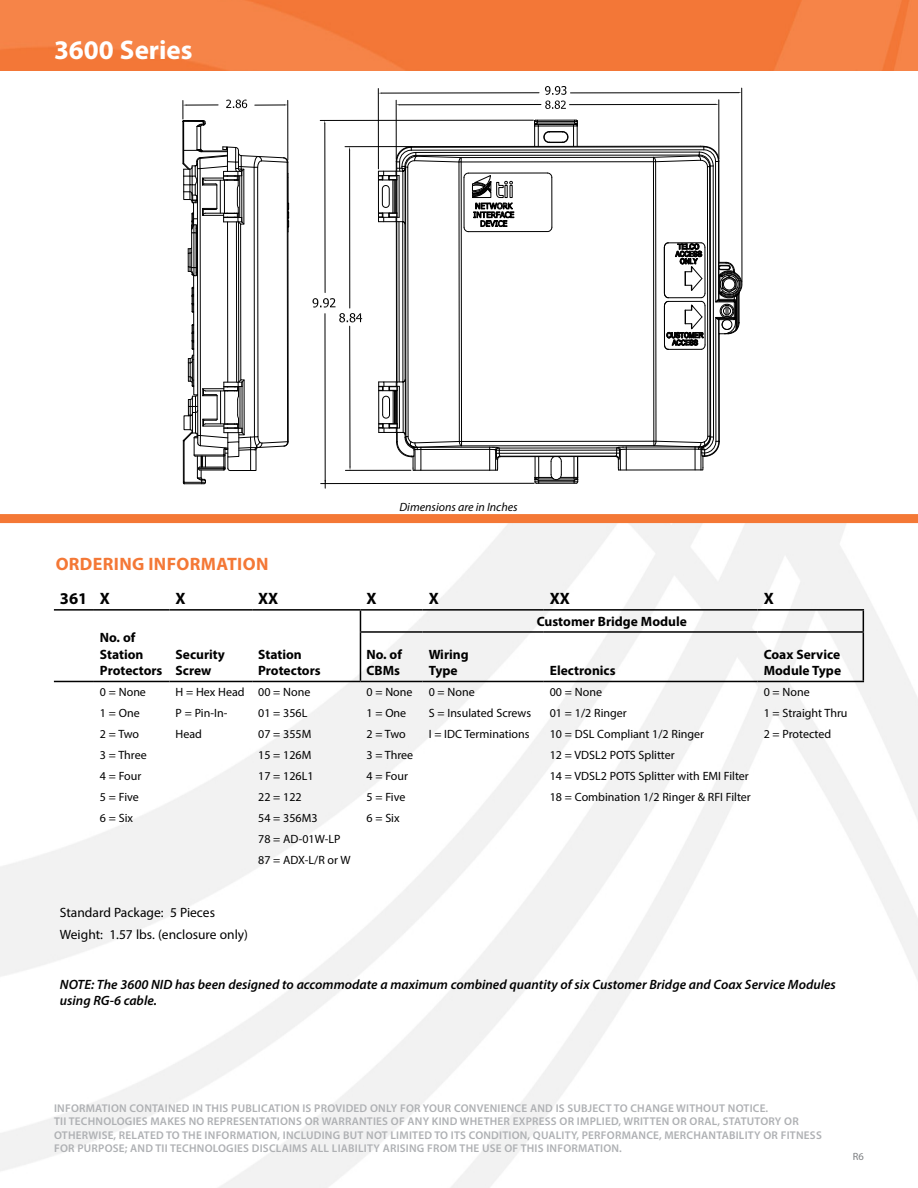
<style>
.page{position:relative;width:918px;height:1188px;background:#fff}
.page>*{position:absolute;margin:0;border:0;box-sizing:border-box;transform-origin:0 0}
.t1{font:700 27px "Myriad Pro";color:#fff}
.t2{font:700 18px "Myriad Pro";letter-spacing:.02em;color:#f47836}
.t3{font:700 16.5px "Myriad Pro";letter-spacing:-.005em;color:#000}
.t4{font:700 13.5px/16.5px "Myriad Pro";color:#000}
.t5{font:italic 600 13.5px/16.5px "Myriad Pro";color:#000}
.t6{font:13.5px/22.5px "Myriad Pro";color:#000}
.t7{font:12px/21px "Myriad Pro";color:#000}
.t8{font:italic 12px "Myriad Pro";color:#000}
.t9{font:600 11.25px/13.5px "Myriad Pro";letter-spacing:.02em;color:#aeb0b3}
.t10{font:10.5px "Myriad Pro";color:#7e8083}
</style>
<div class="page">
<img style="left:0;top:0;width:918px;height:71px">
<div style="left:0;top:514px;width:918px;height:9px;background:#f47836"></div>
<hr style="left:54px;top:681px;width:40px;height:1px;background:#000">
<hr style="left:94px;top:681px;width:76px;height:1px;background:#000">
<hr style="left:170px;top:681px;width:82px;height:1px;background:#000">
<hr style="left:252px;top:681px;width:108px;height:1px;background:#000">
<hr style="left:54px;top:609px;width:40px;height:2px;background:#000">
<hr style="left:94px;top:609px;width:76px;height:2px;background:#000">
<hr style="left:170px;top:609px;width:82px;height:2px;background:#000">
<hr style="left:252px;top:609px;width:108px;height:2px;background:#000">
<hr style="left:360px;top:609px;width:63px;height:2px;background:#000">
<svg style="left:360px;top:611px;width:1px;height:20px"></svg>
<hr style="left:423px;top:609px;width:121px;height:2px;background:#000">
<hr style="left:544px;top:609px;width:214px;height:2px;background:#000">
<hr style="left:758px;top:609px;width:106px;height:2px;background:#000">
<svg style="left:863px;top:611px;width:1px;height:20px"></svg>
<hr style="left:360px;top:631px;width:63px;height:2px;background:#000">
<hr style="left:360px;top:633px;width:1px;height:48px;background:#000">
<hr style="left:423px;top:631px;width:121px;height:2px;background:#000">
<hr style="left:544px;top:631px;width:214px;height:2px;background:#000">
<hr style="left:758px;top:631px;width:106px;height:2px;background:#000">
<hr style="left:863px;top:633px;width:1px;height:48px;background:#000">
<hr style="left:360px;top:681px;width:63px;height:1px;background:#000">
<hr style="left:423px;top:681px;width:121px;height:1px;background:#000">
<hr style="left:544px;top:681px;width:214px;height:1px;background:#000">
<hr style="left:758px;top:681px;width:106px;height:1px;background:#000">
<svg style="left:378px;top:118px;width:364px;height:366px"></svg>
<svg style="left:183px;top:100px;width:106px;height:384px"></svg>
<hr style="left:396px;top:100px;width:1px;height:59px;background:#000">
<hr style="left:719px;top:100px;width:1px;height:59px;background:#000">
<hr style="left:400px;top:104px;width:141px;height:1px;background:#000">
<hr style="left:570px;top:104px;width:145px;height:1px;background:#000">
<svg style="left:545px;top:101px;width:21px;height:8px"></svg>
<hr style="left:378px;top:89px;width:1px;height:80px;background:#000">
<hr style="left:741px;top:88px;width:1px;height:194px;background:#000">
<hr style="left:382px;top:93px;width:157px;height:1px;background:#000">
<hr style="left:571px;top:92px;width:167px;height:1px;background:#000">
<svg style="left:545px;top:86px;width:22px;height:9px"></svg>
<hr style="left:345px;top:146px;width:67px;height:1px;background:#000">
<hr style="left:345px;top:470px;width:66px;height:1px;background:#000">
<hr style="left:349px;top:150px;width:1px;height:158px;background:#000">
<hr style="left:349px;top:326px;width:1px;height:141px;background:#000">
<hr style="left:320px;top:120px;width:213px;height:1px;background:#000">
<hr style="left:321px;top:483px;width:213px;height:1px;background:#000">
<hr style="left:325px;top:124px;width:1px;height:169px;background:#000">
<hr style="left:325px;top:314px;width:1px;height:174px;background:#000">
<svg style="left:312px;top:298px;width:50px;height:24px"></svg>
<h1 class="t1" style="left:54px;top:32px;width:140px">3600 Series</h1>
<p class="t8" style="left:399px;top:499px;width:120px">Dimensions are in Inches</p>
<h2 class="t2" style="left:56px;top:553px;width:214px">ORDERING INFORMATION</h2>
<h3 class="t3" style="left:60px;top:588px;width:52px">361 X</h3>
<h3 class="t3" style="left:176px;top:588px;width:12px">X</h3>
<h3 class="t3" style="left:258px;top:588px;width:22px">XX</h3>
<h3 class="t3" style="left:366px;top:588px;width:12px">X</h3>
<h3 class="t3" style="left:429px;top:588px;width:12px">X</h3>
<h3 class="t3" style="left:550px;top:588px;width:22px">XX</h3>
<h3 class="t3" style="left:764px;top:588px;width:12px">X</h3>
<p class="t4" style="left:100px;top:629px;width:64px">No. of<br>Station<br>Protectors</p>
<p class="t4" style="left:537px;top:613px;width:152px">Customer Bridge Module</p>
<p class="t4" style="left:366px;top:646px;width:37px">No. of<br>CBMs</p>
<p class="t4" style="left:429px;top:646px;width:41px">Wiring<br>Type</p>
<p class="t4" style="left:764px;top:646px;width:79px">Coax Service<br>Module Type</p>
<p class="t4" style="left:176px;top:646px;width:51px">Security<br>Screw</p>
<p class="t4" style="left:258px;top:646px;width:64px">Station<br>Protectors</p>
<p class="t4" style="left:550px;top:662px;width:67px">Electronics</p>
<p class="t7" style="left:100px;top:682px;width:48px">0 = None<br>1 = One<br>2 = Two<br>3 = Three<br>4 = Four<br>5 = Five<br>6 = Six</p>
<p class="t7" style="left:176px;top:682px;width:71px">H = Hex Head<br>P = Pin-In-<br>Head</p>
<p class="t7" style="left:258px;top:682px;width:94px">00 = None<br>01 = 356L<br>07 = 355M<br>15 = 126M<br>17 = 126L1<br>22 = 122<br>54 = 356M3<br>78 = AD-01W-LP<br>87 = ADX-L/R or W</p>
<p class="t7" style="left:366px;top:682px;width:48px">0 = None<br>1 = One<br>2 = Two<br>3 = Three<br>4 = Four<br>5 = Five<br>6 = Six</p>
<p class="t7" style="left:429px;top:682px;width:104px">0 = None<br>S = Insulated Screws<br>I = IDC Terminations</p>
<p class="t7" style="left:550px;top:682px;width:203px">00 = None<br>01 = 1/2 Ringer<br>10 = DSL Compliant 1/2 Ringer<br>12 = VDSL2 POTS Splitter<br>14 = VDSL2 POTS Splitter with EMI Filter<br>18 = Combination 1/2 Ringer &amp; RFI Filter</p>
<p class="t7" style="left:764px;top:682px;width:85px">0 = None<br>1 = Straight Thru<br>2 = Protected</p>
<p class="t6" style="left:60px;top:901px;width:190px">Standard Package: 5 Pieces<br>Weight: 1.57 lbs. (enclosure only)</p>
<p class="t5" style="left:60px;top:975px;width:778px">NOTE: The 3600 NID has been designed to accommodate a maximum combined quantity of six Customer Bridge and Coax Service Modules using RG-6 cable.</p>
<p class="t9" style="left:54px;top:1101px;width:769px">INFORMATION CONTAINED IN THIS PUBLICATION IS PROVIDED ONLY FOR YOUR CONVENIENCE AND IS SUBJECT TO CHANGE WITHOUT NOTICE.<br>TII TECHNOLOGIES MAKES NO REPRESENTATIONS OR WARRANTIES OF ANY KIND WHETHER EXPRESS OR IMPLIED, WRITTEN OR ORAL, STATUTORY OR OTHERWISE, RELATED TO THE INFORMATION, INCLUDING BUT NOT LIMITED TO ITS CONDITION, QUALITY, PERFORMANCE, MERCHANTABILITY OR FITNESS FOR PURPOSE; AND TII TECHNOLOGIES DISCLAIMS ALL LIABILITY ARISING FROM THE USE OF THIS INFORMATION.</p>
<p class="t10" style="left:853px;top:1150px;width:13px">R6</p>
</div>
